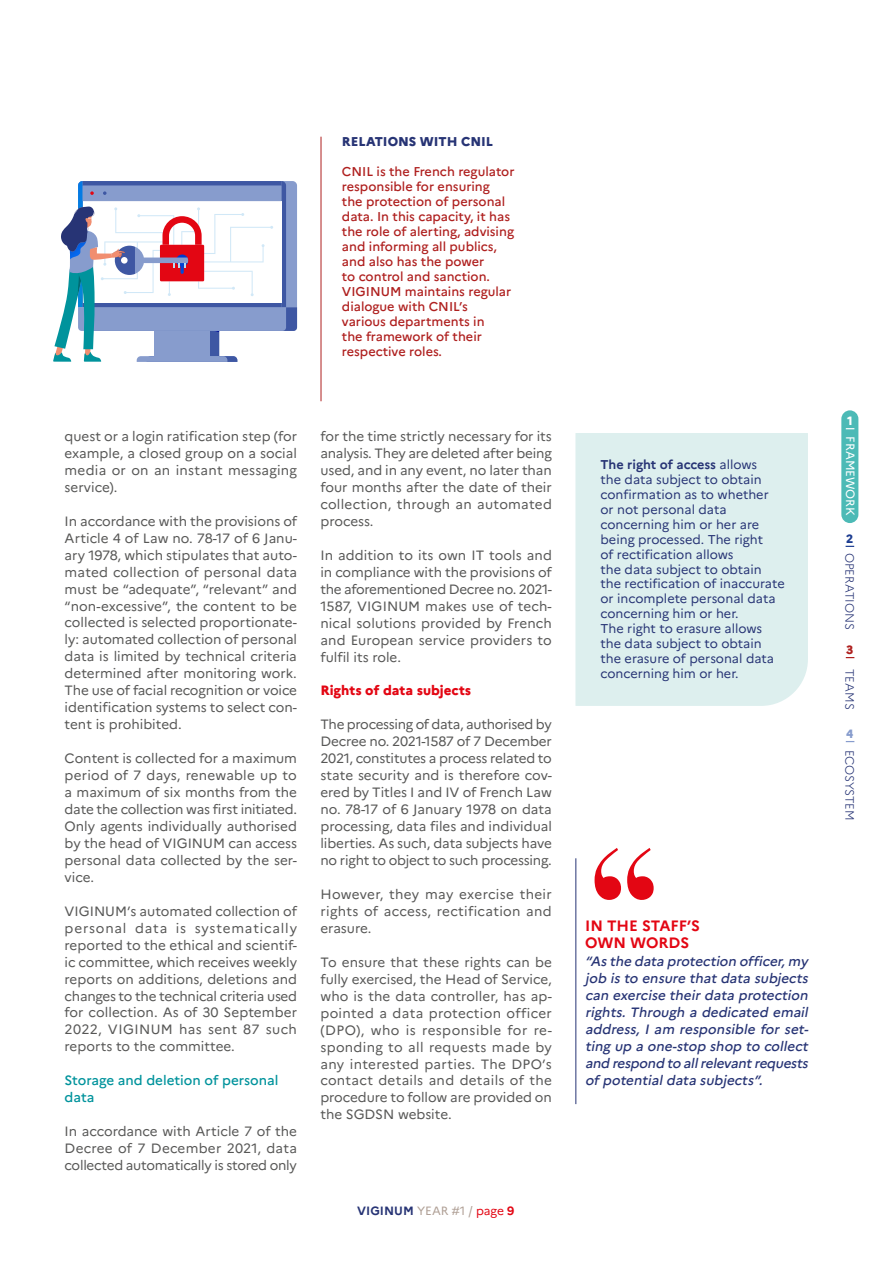
<style>
.page{position:relative;width:893px;height:1263px;background:#fff}
.page>*{position:absolute;margin:0;border:0;box-sizing:border-box;transform-origin:0 0}
.t1{font:700 15px/17px "Marianne";color:#e30613}
.t2{font:13.5px/17px "Marianne";color:#575756;text-align:justify}
.t3{font:italic 500 13.5px/17px "Marianne";color:#273475;text-align:justify}
.t4{font:500 13.5px/17px "Marianne";color:#00939c}
.t5{font:800 13.5px "Marianne";color:#e30613}
.t6{font:12.75px/15px "Marianne";color:#273475}
.t7{font:500 12.75px/15px "Marianne";color:#af201f}
.t8{font:800 12.75px "Marianne";color:#273475}
.t9{font:300 12px "Marianne";color:#273475}
.t10{font:700 12px "Marianne";color:#273475}
.t11{font:12px "Marianne";color:#fff}
.t12{font:800 12px "Marianne";color:#fff}
.t13{font:800 12px "Marianne";color:#1d3d91}
.t14{font:800 12px "Marianne";color:#af201f}
.t15{font:800 12px "Marianne";color:#879ccd}
.s1{font-weight:400;color:#b0a096}
.s2{font-weight:400;color:#e30613}
.s3{color:#e30613}
.s4{font-weight:700}
</style>
<div class="page">
<svg style="left:595px;top:848px;width:59px;height:52px"></svg>
<hr style="left:575px;top:858px;width:1px;height:246px;background:#273475">
<hr style="left:321px;top:137px;width:1px;height:264px;background:#af201f">
<div style="left:575px;top:433px;width:233px;height:273px;background:#ddefee"></div>
<svg style="left:53px;top:181px;width:244px;height:181px"></svg>
<div style="left:841px;top:410px;width:17px;height:113px;background:#4cbab6;border-radius:9px"></div>
<p class="t8" style="left:342px;top:134px;width:153px">RELATIONS WITH CNIL</p>
<p class="t7" style="left:342px;top:164px;width:174px">CNIL is the French regulator responsible for ensuring<br>the protection of personal data. In this capacity, it has the role of alerting, advising and informing all publics, and also has the power<br>to control and sanction.<br>VIGINUM maintains regular dialogue with CNIL’s various departments in<br>the framework of their respective roles.</p>
<p class="t2" style="left:65px;top:428px;width:234px">quest or a login ratification step (for example, a closed group on a social media or on an instant messaging service).</p>
<p class="t2" style="left:65px;top:512px;width:234px">In accordance with the provisions of Article 4 of Law no. 78-17 of 6 Janu&shy;ary 1978, which stipulates that auto&shy;mated collection of personal data must be “adequate”, “relevant” and “non-excessive”, the content to be collected is selected proportionate&shy;ly: automated collection of personal data is limited by technical criteria determined after monitoring work.<br>The use of facial recognition or voice identification systems to select con&shy;tent is prohibited.</p>
<p class="t2" style="left:65px;top:750px;width:234px">Content is collected for a maximum period of 7 days, renewable up to a maximum of six months from the date the collection was first initiated.<br>Only agents individually authorised by the head of VIGINUM can access personal data collected by the ser&shy;vice.</p>
<p class="t2" style="left:65px;top:902px;width:234px">VIGINUM’s automated collection of personal data is systematically reported to the ethical and scientif&shy;ic committee, which receives weekly reports on additions, deletions and changes to the technical criteria used for collection. As of 30 September 2022, VIGINUM has sent 87 such reports to the committee.</p>
<p class="t4" style="left:65px;top:1072px;width:215px">Storage and deletion of personal data</p>
<p class="t2" style="left:65px;top:1123px;width:234px">In accordance with Article 7 of the Decree of 7 December 2021, data collected automatically is stored only</p>
<p class="t2" style="left:320px;top:428px;width:233px">for the time strictly necessary for its analysis. They are deleted after being used, and in any event, no later than four months after the date of their collection, through an automated process.</p>
<p class="t2" style="left:320px;top:546px;width:233px">In addition to its own IT tools and in compliance with the provisions of the aforementioned Decree no. 2021- 1587, VIGINUM makes use of tech&shy;nical solutions provided by French and European service providers to fulfil its role.</p>
<p class="t5" style="left:320px;top:682px;width:152px">Rights of data subjects</p>
<p class="t2" style="left:320px;top:716px;width:233px">The processing of data, authorised by Decree no. 2021-1587 of 7 December 2021, constitutes a process related to state security and is therefore cov&shy;ered by Titles I and IV of French Law no. 78-17 of 6 January 1978 on data processing, data files and individual liberties. As such, data subjects have no right to object to such processing.</p>
<p class="t2" style="left:320px;top:886px;width:233px">However, they may exercise their rights of access, rectification and erasure.</p>
<p class="t2" style="left:320px;top:953px;width:233px">To ensure that these rights can be fully exercised, the Head of Service, who is the data controller, has ap&shy;pointed a data protection officer (DPO), who is responsible for re&shy;sponding to all requests made by any interested parties. The DPO’s contact details and details of the procedure to follow are provided on the SGDSN website.</p>
<p class="t10" style="left:357px;top:1203px;width:159px">VIGINUM <span class="s1">YEAR #1 /</span> <span class="s2">page</span> <span class="s3">9</span></p>
<p class="t6" style="left:600px;top:456px;width:186px"><span class="s4">The right of access</span> allows<br>the data subject to obtain confirmation as to whether or not personal data concerning him or her are being processed. The right<br>of rectification allows<br>the data subject to obtain the rectification of inaccurate or incomplete personal data concerning him or her.<br>The right to erasure allows the data subject to obtain the erasure of personal data concerning him or her.</p>
<p class="t1" style="left:585px;top:917px;width:116px">IN THE STAFF’S<br>OWN WORDS</p>
<p class="t3" style="left:585px;top:953px;width:227px">“As the data protection officer,my job is to ensure that data subjects can exercise their data protection rights. Through a dedicated email address, I am responsible for set&shy;ting up a one-stop shop to collect and respond to allrelevantrequests of potentialdata subjects”.</p>
<p class="t12" style="left:847px;top:414px;width:7px">1</p>
<p class="t11" style="left:858px;top:436px;width:81px;rotate:90deg">FRAMEWORK</p>
<p class="t13" style="left:846px;top:531px;width:9px">2</p>
<p class="t9" style="left:857px;top:553px;width:79px;rotate:90deg">OPERATIONS</p>
<p class="t14" style="left:846px;top:642px;width:9px">3</p>
<p class="t9" style="left:857px;top:669px;width:42px;rotate:90deg">TEAMS</p>
<p class="t15" style="left:846px;top:726px;width:9px">4</p>
<p class="t9" style="left:857px;top:750px;width:72px;rotate:90deg">ECOSYSTEM</p>
</div>
